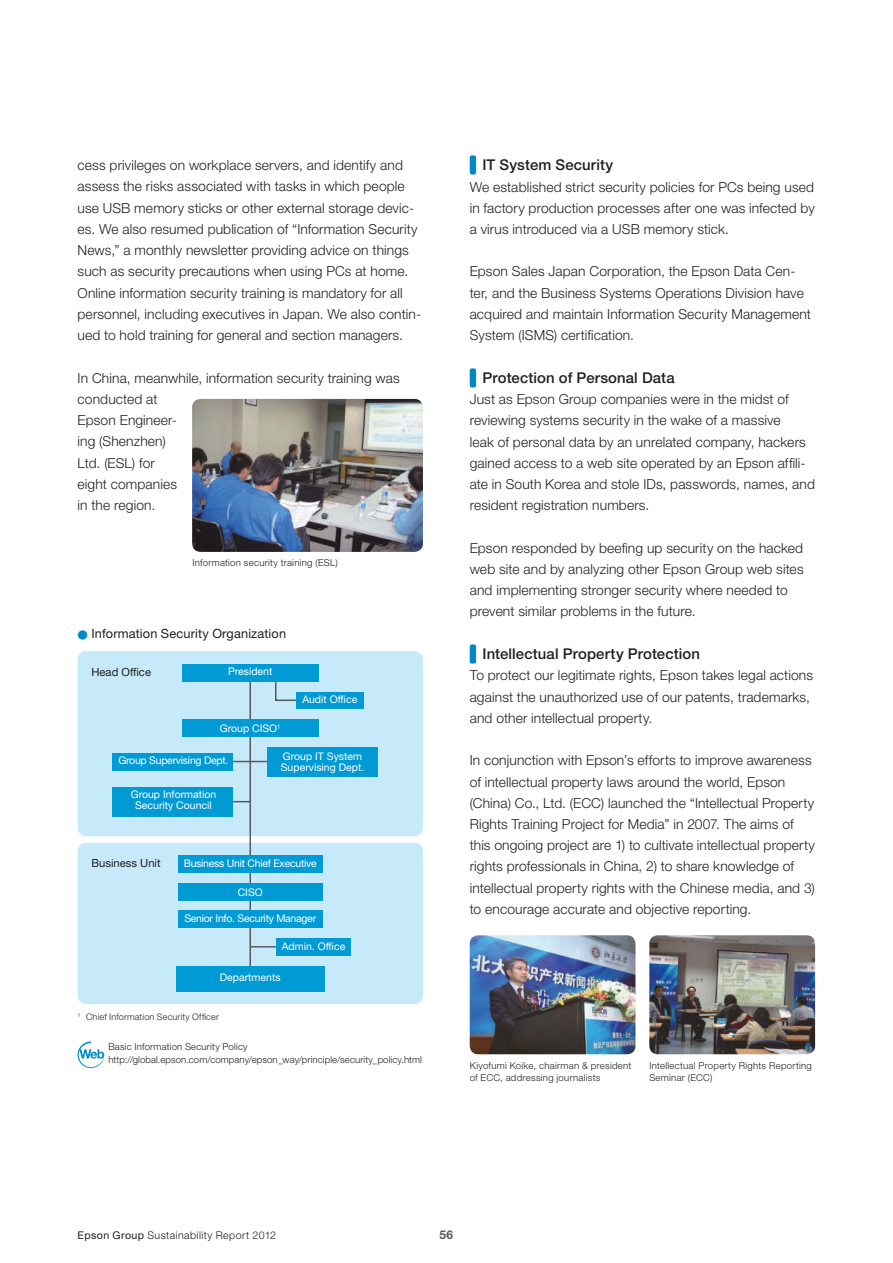
<style>
.page{position:relative;width:893px;height:1263px;background:#fff}
.page>*{position:absolute;margin:0;border:0;box-sizing:border-box;transform-origin:0 0}
.t1{font:500 14.85px "Helvetica Neue LT Std";letter-spacing:.01em;color:#231f20}
.t2{font:300 13.8px/21.3px "Helvetica Neue LT Std";letter-spacing:.01em;color:#231f20}
.t3{font:12.75px "Helvetica Neue LT Std";letter-spacing:.01em;color:#231f20}
.t4{font:700 12px "Helvetica Neue LT Std";color:#58595b}
.t5{font:11.25px "Helvetica Neue LT Std";color:#231f20}
.t6{font:300 10.65px "Helvetica Neue LT Std";letter-spacing:.04em;color:#231f20}
.t7{font:10.5px/10.5px "Helvetica Neue LT Std";color:#fff;text-align:center}
.t8{font:10.5px "Helvetica Neue LT Std";letter-spacing:-.025em;color:#fff}
.t9{font:300 9.6px/12.8px "Helvetica Neue LT Std";letter-spacing:.025em;color:#231f20}
.t10{font:300 9px "Helvetica Neue LT Std";letter-spacing:.025em;color:#231f20}
.s1{font-family:"Shin Go Pro Regular 90 msp RKSJ H";font-size:10.5px;color:#0088c7}
.s2{font-weight:400}
</style>
<div class="page">
<svg style="left:78px;top:1042px;width:26px;height:26px"></svg>
<div style="left:78px;top:843px;width:345px;height:161px;background:#c7eafb;border-radius:9px"></div>
<div style="left:78px;top:651px;width:345px;height:185px;background:#c7eafb;border-radius:9px"></div>
<svg style="left:233px;top:801px;width:16px;height:1px"></svg>
<hr style="left:232px;top:761px;width:37px;height:1px;background:#58595b">
<svg style="left:274px;top:681px;width:27px;height:21px"></svg>
<hr style="left:249px;top:675px;width:2px;height:300px;background:#58595b">
<div style="left:182px;top:719px;width:136px;height:17px;background:#009ad5"></div>
<div style="left:182px;top:664px;width:136px;height:17px;background:#009ad5"></div>
<div style="left:113px;top:753px;width:120px;height:17px;background:#009ad5"></div>
<div style="left:113px;top:787px;width:120px;height:30px;background:#009ad5"></div>
<div style="left:267px;top:747px;width:111px;height:30px;background:#009ad5"></div>
<div style="left:297px;top:692px;width:67px;height:17px;background:#009ad5"></div>
<div style="left:178px;top:855px;width:144px;height:17px;background:#009ad5"></div>
<div style="left:178px;top:883px;width:144px;height:17px;background:#009ad5"></div>
<div style="left:178px;top:911px;width:144px;height:17px;background:#009ad5"></div>
<div style="left:176px;top:966px;width:149px;height:25px;background:#009ad5"></div>
<div style="left:276px;top:938px;width:74px;height:17px;background:#009ad5"></div>
<hr style="left:250px;top:946px;width:26px;height:2px;background:#58595b">
<img style="left:192px;top:399px;width:231px;height:153px;border-radius:8px">
<img style="left:470px;top:935px;width:165px;height:119px;border-radius:9px">
<img style="left:649px;top:935px;width:166px;height:119px;border-radius:8px">
<div style="left:470px;top:644px;width:6px;height:20px;background:#0088c7;border-radius:2px"></div>
<div style="left:470px;top:155px;width:6px;height:20px;background:#0088c7;border-radius:2px"></div>
<div style="left:470px;top:368px;width:6px;height:20px;background:#0088c7;border-radius:2px"></div>
<p class="t2" style="left:78px;top:156px;width:345px">cess privileges on workplace servers, and identify and assess the risks associated with tasks in which people use USB memory sticks or other external storage devic&shy;es. We also resumed publication of “Information Security News,” a monthly newsletter providing advice on things such as security precautions when using PCs at home.<br>Online information security training is mandatory for all personnel, including executives in Japan. We also contin&shy;ued to hold training for general and section managers.</p>
<p class="t2" style="left:78px;top:368px;width:324px">In China, meanwhile, information security training was conducted at<br>Epson Engineer-<br>ing (Shenzhen)<br>Ltd. (ESL) for<br>eight companies<br>in the region.</p>
<p class="t9" style="left:192px;top:557px;width:147px">Information security training (ESL)</p>
<p class="t3" style="left:78px;top:629px;width:210px"><span class="s1">●</span> Information Security Organization</p>
<p class="t5" style="left:91px;top:668px;width:61px">Head Office</p>
<p class="t7" style="left:228px;top:667px;width:46px">President</p>
<p class="t7" style="left:220px;top:724px;width:62px">Group CISO<sup>1</sup></p>
<p class="t7" style="left:302px;top:695px;width:57px">Audit Office</p>
<p class="t8" style="left:119px;top:757px;width:111px">Group Supervising Dept.</p>
<p class="t7" style="left:131px;top:790px;width:87px">Group Information<br>Security Council</p>
<p class="t7" style="left:281px;top:752px;width:85px;text-align:left">Group IT System<br>Supervising Dept.</p>
<p class="t5" style="left:91px;top:859px;width:71px">Business Unit</p>
<p class="t8" style="left:184px;top:859px;width:134px">Business Unit Chief Executive</p>
<p class="t7" style="left:238px;top:888px;width:27px">CISO</p>
<p class="t8" style="left:184px;top:914px;width:133px">Senior Info. Security Manager</p>
<p class="t7" style="left:282px;top:941px;width:65px">Admin. Office</p>
<p class="t7" style="left:220px;top:973px;width:62px">Departments</p>
<p class="t10" style="left:78px;top:1014px;width:143px"><sup>1</sup> Chief Information Security Officer</p>
<p class="t9" style="left:108px;top:1041px;width:315px">Basic Information Security Policy http://global.epson.com/company/epson_way/principle/security_policy.html</p>
<p class="t1" style="left:482px;top:160px;width:132px">IT System Security</p>
<p class="t2" style="left:470px;top:177px;width:347px;text-align:justify">We established strict security policies for PCs being used in factory production processes after one was infected by a virus introduced via a USB memory stick.</p>
<p class="t2" style="left:470px;top:262px;width:343px">Epson Sales Japan Corporation, the Epson Data Cen&shy;ter, and the Business Systems Operations Division have acquired and maintain Information Security Management System (ISMS) certification.</p>
<p class="t1" style="left:482px;top:372px;width:194px">Protection of Personal Data</p>
<p class="t2" style="left:470px;top:390px;width:347px">Just as Epson Group companies were in the midst of reviewing systems security in the wake of a massive<br>leak of personal data by an unrelated company, hackers gained access to a web site operated by an Epson affili&shy;ate in South Korea and stole IDs, passwords, names, and resident registration numbers.</p>
<p class="t2" style="left:470px;top:538px;width:335px">Epson responded by beefing up security on the hacked web site and by analyzing other Epson Group web sites and implementing stronger security where needed to prevent similar problems in the future.</p>
<p class="t1" style="left:482px;top:648px;width:219px">Intellectual Property Protection</p>
<p class="t2" style="left:470px;top:666px;width:345px">To protect our legitimate rights, Epson takes legal actions against the unauthorized use of our patents, trademarks, and other intellectual property.</p>
<p class="t2" style="left:470px;top:751px;width:347px">In conjunction with Epson’s efforts to improve awareness of intellectual property laws around the world, Epson (China) Co., Ltd. (ECC) launched the “Intellectual Property Rights Training Project for Media” in 2007. The aims of this ongoing project are 1) to cultivate intellectual property rights professionals in China, 2) to share knowledge of intellectual property rights with the Chinese media, and 3) to encourage accurate and objective reporting.</p>
<p class="t9" style="left:470px;top:1060px;width:163px">Kiyofumi Koike, chairman &amp; president of ECC, addressing journalists</p>
<p class="t9" style="left:649px;top:1060px;width:164px">Intellectual Property Rights Reporting<br>Seminar (ECC)</p>
<p class="t6" style="left:78px;top:1231px;width:200px"><span class="s2">Epson Group</span> Sustainability Report 2012</p>
<p class="t4" style="left:439px;top:1230px;width:15px">56</p>
</div>
